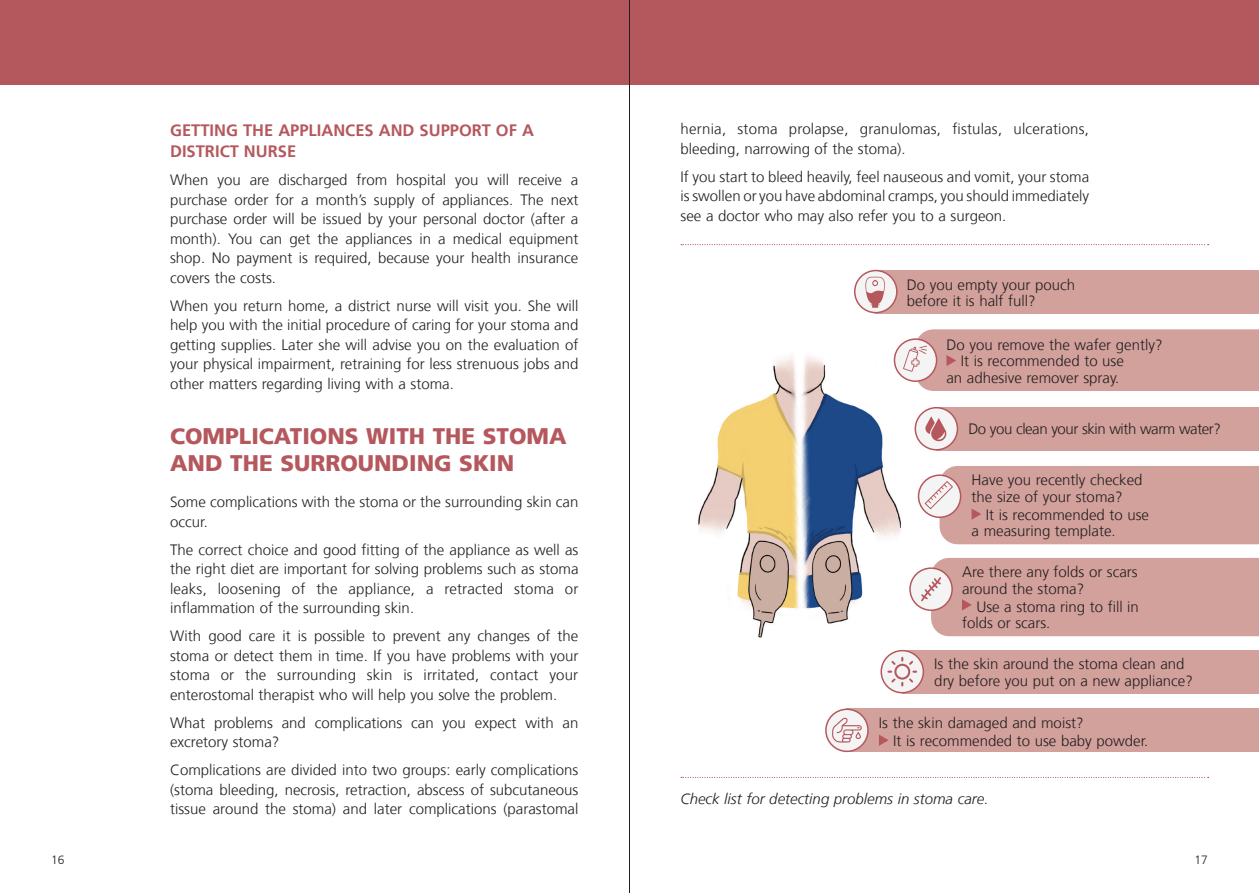
<style>
.page{position:relative;width:1259px;height:893px;background:#fff}
.page>*{position:absolute;margin:0;border:0;box-sizing:border-box;transform-origin:0 0}
.t1{font:900 22.5px/27px "Frutiger";color:#b5585d}
.t2{font:700 16.5px/21px "Frutiger CE";color:#b5585d}
.t3{font:300 15px/19.5px "Frutiger";color:#231f20}
.t4{font:italic 300 15px "Frutiger";color:#231f20}
.t5{font:300 15px "Frutiger";letter-spacing:-.03em;color:#231f20}
.t6{font:300 12px "Frutiger";color:#231f20}
</style>
<div class="page">
<div style="left:876px;top:270px;width:383px;height:43px;background:#d3a19c"></div>
<div style="left:936px;top:407px;width:323px;height:43px;background:#d3a19c"></div>
<div style="left:902px;top:650px;width:357px;height:43px;background:#d3a19c"></div>
<div style="left:847px;top:708px;width:412px;height:44px;background:#d3a19c"></div>
<svg style="left:681px;top:244px;width:527px;height:1px"></svg>
<svg style="left:681px;top:777px;width:527px;height:1px"></svg>
<div style="left:0;top:0;width:1259px;height:85px;background:#b5585d"></div>
<img style="left:698px;top:342px;width:214px;height:314px">
<svg style="left:879px;top:734px;width:9px;height:12px"></svg>
<div style="left:854px;top:271px;width:43px;height:42px;background:#f4f4f4;border-radius:50%"></div>
<div style="left:854px;top:270px;width:43px;height:43px;border:2px solid #b5585d;border-radius:50%"></div>
<svg style="left:894px;top:339px;width:42px;height:42px"></svg>
<div style="left:893px;top:338px;width:44px;height:44px;border:2px solid #b5585d;border-radius:50%"></div>
<div style="left:915px;top:408px;width:42px;height:42px;background:#f4f4f4;border-radius:50%"></div>
<div style="left:914px;top:407px;width:44px;height:43px;border:2px solid #b5585d;border-radius:50%"></div>
<svg style="left:918px;top:475px;width:42px;height:42px"></svg>
<div style="left:917px;top:474px;width:44px;height:44px;border:2px solid #b5585d;border-radius:50%"></div>
<div style="left:910px;top:568px;width:42px;height:42px;background:#f4f4f4;border-radius:50%"></div>
<div style="left:909px;top:567px;width:44px;height:44px;border:2px solid #b5585d;border-radius:50%"></div>
<svg style="left:881px;top:651px;width:42px;height:42px"></svg>
<div style="left:880px;top:650px;width:44px;height:43px;border:2px solid #b5585d;border-radius:50%"></div>
<svg style="left:826px;top:709px;width:42px;height:42px"></svg>
<div style="left:825px;top:708px;width:43px;height:44px;border:2px solid #b5585d;border-radius:50%"></div>
<svg style="left:865px;top:277px;width:20px;height:31px"></svg>
<svg style="left:887px;top:657px;width:30px;height:29px"></svg>
<svg style="left:925px;top:416px;width:21px;height:25px"></svg>
<svg style="left:924px;top:466px;width:335px;height:78px;background:#d5a6a1"></svg>
<div style="left:921px;top:558px;width:338px;height:78px;background:#d3a19c"></div>
<svg style="left:903px;top:329px;width:356px;height:62px;background:#d5a5a1"></svg>
<svg style="left:832px;top:718px;width:30px;height:24px"></svg>
<hr style="left:629px;top:0;width:1px;height:893px;background:#231f20">
<p class="t2" style="left:170px;top:120px;width:365px">GETTING THE APPLIANCES AND SUPPORT OF A<br>DISTRICT NURSE</p>
<p class="t3" style="left:170px;top:170px;width:410px;text-align:justify">When you are discharged from hospital you will receive a purchase order for a month’s supply of appliances. The next purchase order will be issued by your personal doctor (after a month). You can get the appliances in a medical equipment shop. No payment is required, because your health insurance covers the costs.</p>
<p class="t3" style="left:170px;top:296px;width:410px;text-align:justify">When you return home, a district nurse will visit you. She will help you with the initial procedure of caring for your stoma and getting supplies. Later she will advise you on the evaluation of your physical impairment, retraining for less strenuous jobs and other matters regarding living with a stoma.</p>
<h1 class="t1" style="left:170px;top:422px;width:398px">COMPLICATIONS WITH THE STOMA<br>AND THE SURROUNDING SKIN</h1>
<p class="t3" style="left:170px;top:492px;width:410px">Some complications with the stoma or the surrounding skin can occur.</p>
<p class="t3" style="left:170px;top:540px;width:410px;text-align:justify">The correct choice and good fitting of the appliance as well as the right diet are important for solving problems such as stoma leaks, loosening of the appliance, a retracted stoma or inflammation of the surrounding skin.</p>
<p class="t3" style="left:170px;top:626px;width:410px;text-align:justify">With good care it is possible to prevent any changes of the stoma or detect them in time. If you have problems with your stoma or the surrounding skin is irritated, contact your enterostomal therapist who will help you solve the problem.</p>
<p class="t3" style="left:170px;top:713px;width:410px">What problems and complications can you expect with an excretory stoma?</p>
<p class="t3" style="left:170px;top:760px;width:410px;text-align:justify">Complications are divided into two groups: early complications (stoma bleeding, necrosis, retraction, abscess of subcutaneous tissue around the stoma) and later complications (parastomal</p>
<p class="t3" style="left:680px;top:119px;width:410px">hernia, stoma prolapse, granulomas, fistulas, ulcerations, bleeding, narrowing of the stoma).</p>
<p class="t3" style="left:680px;top:167px;width:410px;text-align:justify">If you start to bleed heavily, feel nauseous and vomit, your stoma is swollen or you have abdominal cramps, you should immediately see a doctor who may also refer you to a surgeon.</p>
<p class="t3" style="left:906px;top:276px;width:170px;line-height:16.5px">Do you empty your pouch before it is half full?</p>
<p class="t3" style="left:946px;top:335px;width:218px">Do you remove the wafer gently?</p>
<p class="t3" style="left:961px;top:351px;width:165px">It is recommended to use</p>
<p class="t3" style="left:946px;top:368px;width:174px">an adhesive remover spray.</p>
<p class="t5" style="left:968px;top:420px;width:254px">Do you clean your skin with warm water?</p>
<p class="t3" style="left:971px;top:472px;width:172px;line-height:16.5px">Have you recently checked the size of your stoma?</p>
<p class="t3" style="left:971px;top:506px;width:179px;line-height:16.5px;text-indent:14px">It is recommended to use a measuring template.</p>
<p class="t3" style="left:962px;top:563px;width:177px;line-height:16.5px">Are there any folds or scars around the stoma?</p>
<p class="t3" style="left:962px;top:598px;width:178px;line-height:16.5px;text-indent:14px">Use a stoma ring to fill in folds or scars.</p>
<p class="t3" style="left:934px;top:655px;width:260px;line-height:16.5px">Is the skin around the stoma clean and dry before you put on a new appliance?</p>
<p class="t3" style="left:893px;top:713px;width:257px;line-height:18px;text-indent:-14px">Is the skin damaged and moist?<br>It is recommended to use baby powder.</p>
<p class="t4" style="left:680px;top:790px;width:309px">Check list for detecting problems in stoma care.</p>
<p class="t6" style="left:51px;top:853px;width:15px">16</p>
<p class="t6" style="left:1194px;top:853px;width:15px">17</p>
</div>
